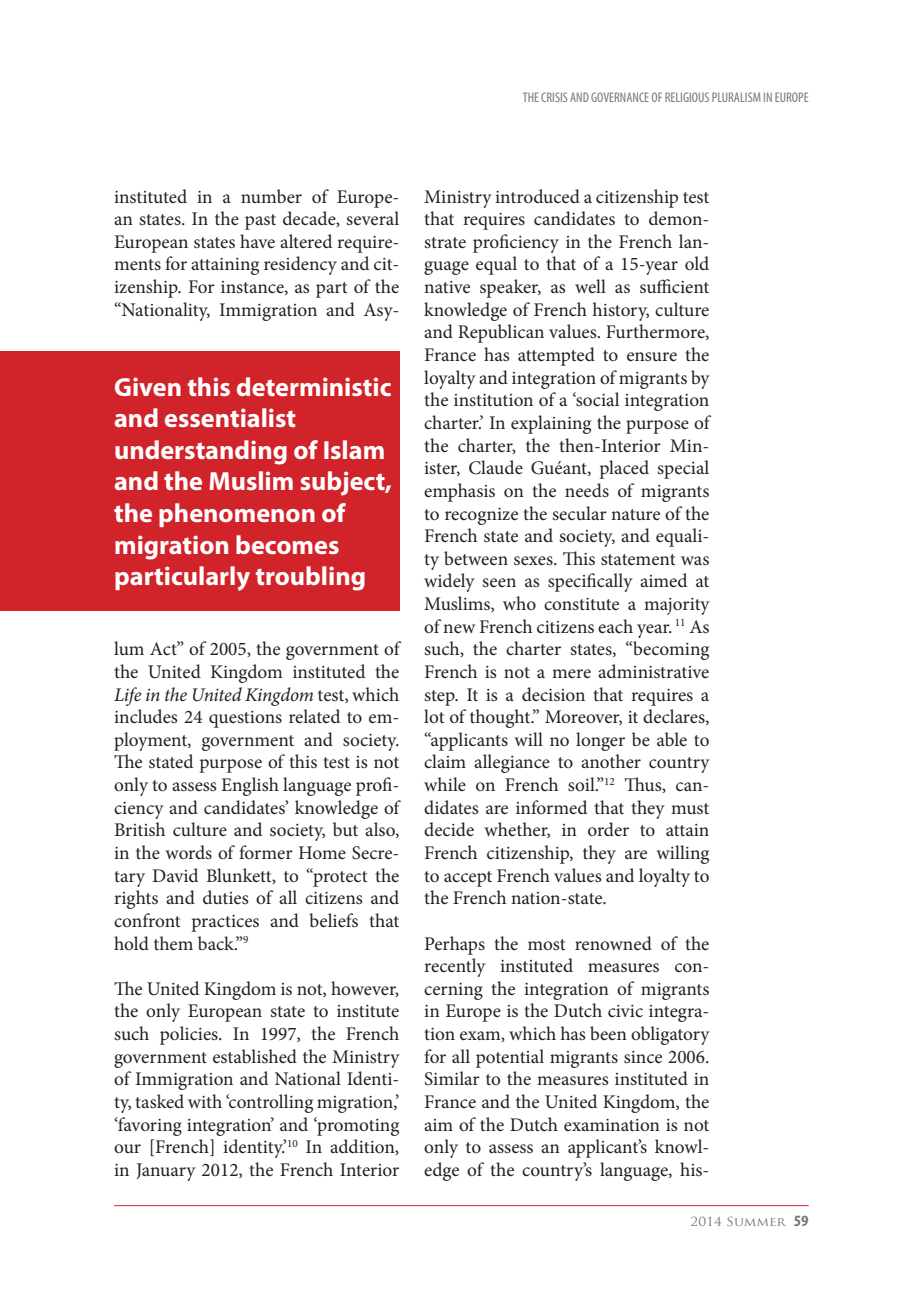
<style>
.page{position:relative;width:898px;height:1290px;background:#fff}
.page>*{position:absolute;margin:0;border:0;box-sizing:border-box;transform-origin:0 0}
.t1{font:700 26.25px/31.5px "Myriad Pro";color:#fff}
.t2{font:19.25px/22.6px "Minion Pro";letter-spacing:-.005em;color:#231f20;text-align:justify}
.t3{font:condensed 14px "Myriad Pro";color:#76787b}
.t4{font:12.25px "Trajan Pro";color:#76787b;scale:1.11 1}
.s1{font-style:italic}
.s2{font-family:"Myriad Pro";font-weight:700;font-stretch:condensed;font-size:15.75px}
</style>
<div class="page">
<hr style="left:114px;top:1205px;width:695px;height:1px;background:#d1232a">
<div style="left:0;top:351px;width:399px;height:259px;background:#d1232a"></div>
<p class="t3" style="left:523px;top:89px;width:287px">THE CRISIS AND GOVERNANCE OF RELIGIOUS PLURALISM IN EUROPE</p>
<p class="t2" style="left:114px;top:185px;width:287px">instituted in a number of Europe&shy;an states. In the past decade, several European states have altered require&shy;ments for attaining residency and cit&shy;izenship. For instance, as part of the “Nationality, Immigration and Asy-</p>
<h1 class="t1" style="left:114px;top:370px;width:279px">Given this deterministic and essentialist understanding of Islam and the Muslim subject, the phenomenon of migration becomes particularly troubling</h1>
<p class="t2" style="left:114px;top:638px;width:287px">lum Act” of 2005, the government of the United Kingdom instituted the <span class="s1">Life in the United Kingdom</span> test, which includes 24 questions related to em&shy;ployment, government and society.<br>The stated purpose of this test is not only to assess English language profi&shy;ciency and candidates’ knowledge of British culture and society, but also, in the words of former Home Secre&shy;tary David Blunkett, to “protect the rights and duties of all citizens and confront practices and beliefs that hold them back.”<sup>9</sup></p>
<p class="t2" style="left:114px;top:977px;width:287px">The United Kingdom is not, however, the only European state to institute such policies. In 1997, the French government established the Ministry of Immigration and National Identi&shy;ty, tasked with ‘controlling migration,’ ‘favoring integration’ and ‘promoting our [French] identity.’<sup>10</sup> In addition, in January 2012, the French Interior</p>
<p class="t2" style="left:424px;top:185px;width:287px">Ministry introduced a citizenship test that requires candidates to demon&shy;strate proficiency in the French lan&shy;guage equal to that of a 15-year old native speaker, as well as sufficient knowledge of French history, culture and Republican values. Furthermore, France has attempted to ensure the loyalty and integration of migrants by the institution of a ‘social integration charter.’ In explaining the purpose of the charter, the then-Interior Min&shy;ister, Claude Guéant, placed special emphasis on the needs of migrants to recognize the secular nature of the French state and society, and equali&shy;ty between sexes. This statement was widely seen as specifically aimed at Muslims, who constitute a majority of new French citizens each year. <sup>11</sup> As such, the charter states, “becoming French is not a mere administrative step. It is a decision that requires a lot of thought.” Moreover, it declares, “applicants will no longer be able to claim allegiance to another country while on French soil.”<sup>12</sup> Thus, can&shy;didates are informed that they must decide whether, in order to attain French citizenship, they are willing to accept French values and loyalty to the French nation-state.</p>
<p class="t2" style="left:424px;top:932px;width:287px">Perhaps the most renowned of the recently instituted measures con&shy;cerning the integration of migrants in Europe is the Dutch civic integra&shy;tion exam, which has been obligatory for all potential migrants since 2006.<br>Similar to the measures instituted in France and the United Kingdom, the aim of the Dutch examination is not only to assess an applicant’s knowl&shy;edge of the country’s language, his-</p>
<p class="t4" style="left:691px;top:1213px;width:108px">2014 SUMMER <span class="s2">59</span></p>
</div>
